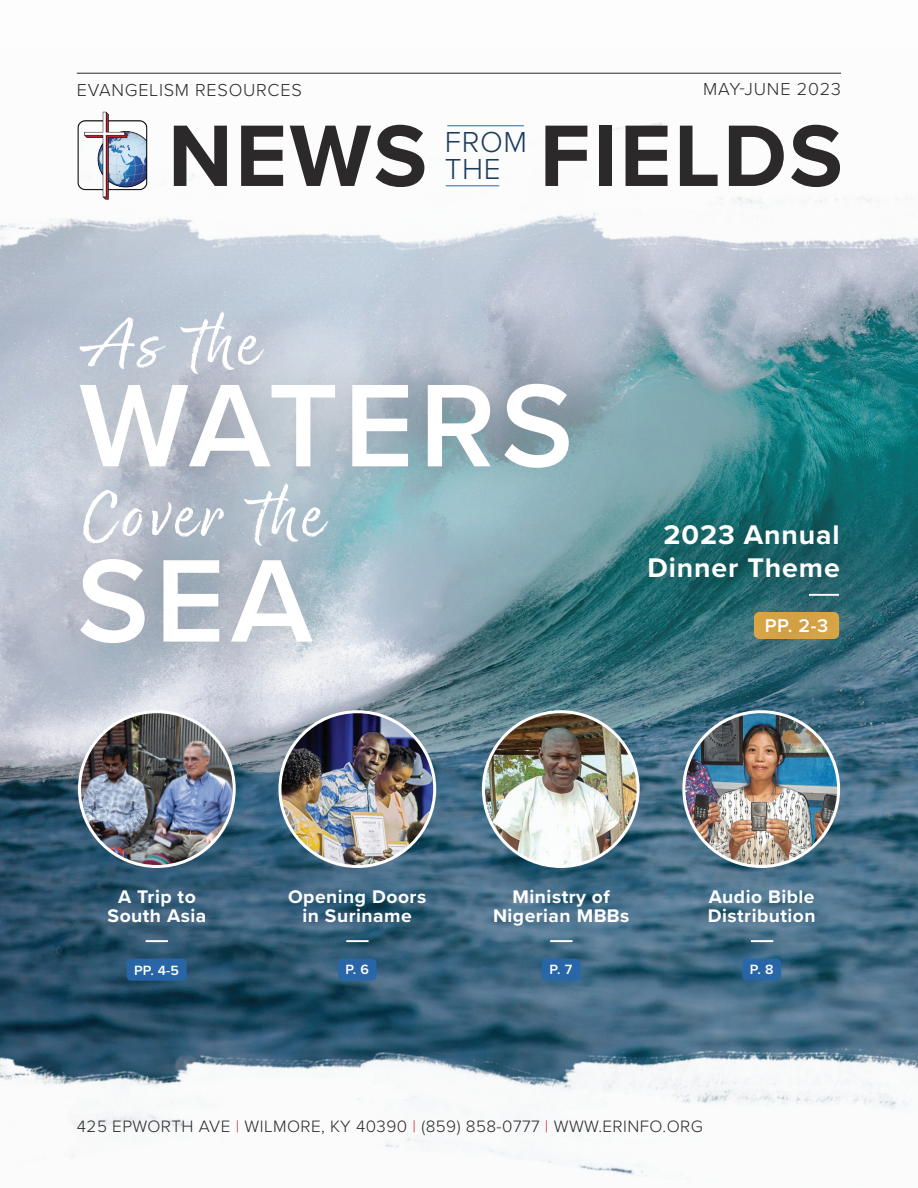
<style>
.page{position:relative;width:918px;height:1188px;background:#fff}
.page>*{position:absolute;margin:0;border:0;box-sizing:border-box;transform-origin:0 0}
.t1{font:600 121.95px/175.4px "Proxima Nova";letter-spacing:.04em;color:#fff}
.t2{font:700 90.45px "Proxima Nova";letter-spacing:.03em;color:#2b292a}
.t3{font:77.1px "Good Karma";letter-spacing:.045em;color:#fff}
.t4{font:300 30px/27px "Proxima Nova";letter-spacing:.02em;color:#1b3b5b}
.t5{font:700 27.9px/33px "Proxima Nova";letter-spacing:.03em;color:#fff;text-align:center}
.t6{font:600 19.05px "Proxima Nova";color:#fff}
.t7{font:700 18.9px/19.4px "Proxima Nova";letter-spacing:.025em;color:#fff;text-align:center}
.t8{font:300 18px "Proxima Nova";letter-spacing:.04em;color:#2b292a}
.t9{font:300 17.1px "Proxima Nova";letter-spacing:.025em;color:#2b292a}
.t10{font:600 13.95px "Proxima Nova";color:#fff}
.s1{color:#cd2635}
</style>
<div class="page">
<img style="left:0;top:72px;width:918px;height:422px">
<hr style="left:448px;top:126px;width:76px;height:1px;background:#2867ac">
<hr style="left:446px;top:186px;width:53px;height:1px;background:#2867ac">
<hr style="left:77px;top:73px;width:764px;height:1px;background:#2b292a">
<img style="left:61px;top:104px;width:104px;height:104px">
<img style="left:0;top:494px;width:918px;height:686px">
<img style="left:79px;top:712px;width:155px;height:154px;border-radius:77px">
<img style="left:280px;top:712px;width:155px;height:154px;border-radius:77px">
<img style="left:483px;top:712px;width:155px;height:154px;border-radius:77px">
<img style="left:684px;top:712px;width:155px;height:154px;border-radius:77px">
<div style="left:682px;top:710px;width:158px;height:158px;border:3px solid #fff;border-radius:50%"></div>
<div style="left:127px;top:959px;width:60px;height:22px;background:#2867ac;border-radius:5px"></div>
<div style="left:338px;top:959px;width:38px;height:22px;background:#2867ac;border-radius:5px"></div>
<div style="left:542px;top:959px;width:38px;height:22px;background:#2867ac;border-radius:5px"></div>
<div style="left:742px;top:959px;width:39px;height:22px;background:#2867ac;border-radius:5px"></div>
<hr style="left:146px;top:940px;width:22px;height:2px;background:#fff">
<hr style="left:346px;top:940px;width:23px;height:2px;background:#fff">
<hr style="left:550px;top:940px;width:22px;height:2px;background:#fff">
<hr style="left:751px;top:940px;width:22px;height:2px;background:#fff">
<div style="left:13px;top:252px;width:627px;height:464px;background:#231f20;opacity:.42"></div>
<div style="left:605px;top:480px;width:278px;height:144px;background:#231f20;opacity:.9"></div>
<div style="left:776px;top:551px;width:97px;height:90px;background:#231f20;opacity:.75"></div>
<div style="left:724px;top:575px;width:146px;height:102px;background:#231f20;opacity:.9"></div>
<p class="t8" style="left:77px;top:76px;width:226px">EVANGELISM RESOURCES</p>
<p class="t8" style="left:703px;top:76px;width:139px">MAY-JUNE 2023</p>
<h2 class="t2" style="left:168px;top:88px;width:676px">NEWS FIELDS</h2>
<h3 class="t4" style="left:445px;top:127px;width:84px">FROM<br>THE</h3>
<h3 class="t3" style="left:79px;top:298px;width:183px">As the</h3>
<h1 class="t1" style="left:77px;top:335px;width:498px">WATERS<br>SEA</h1>
<h3 class="t3" style="left:82px;top:470px;width:244px">Cover the</h3>
<h3 class="t5" style="left:647px;top:517px;width:194px">2023 Annual<br>Dinner Theme</h3>
<p class="t6" style="left:765px;top:612px;width:65px">PP. 2-3</p>
<p class="t7" style="left:108px;top:887px;width:100px">A Trip to<br>South Asia</p>
<p class="t7" style="left:288px;top:887px;width:140px">Opening Doors in Suriname</p>
<p class="t7" style="left:493px;top:887px;width:138px">Ministry of<br>Nigerian MBBs</p>
<p class="t7" style="left:708px;top:887px;width:109px;text-align:left">Audio Bible<br>Distribution</p>
<p class="t10" style="left:134px;top:960px;width:46px">PP. 4-5</p>
<p class="t10" style="left:345px;top:959px;width:25px">P. 6</p>
<p class="t10" style="left:550px;top:959px;width:24px">P. 7</p>
<p class="t10" style="left:750px;top:959px;width:25px">P. 8</p>
<p class="t9" style="left:77px;top:1114px;width:628px">425 EPWORTH AVE <span class="s1">|</span> WILMORE, KY 40390 <span class="s1">|</span> (859) 858-0777 <span class="s1">|</span> WWW.ERINFO.ORG</p>
</div>
